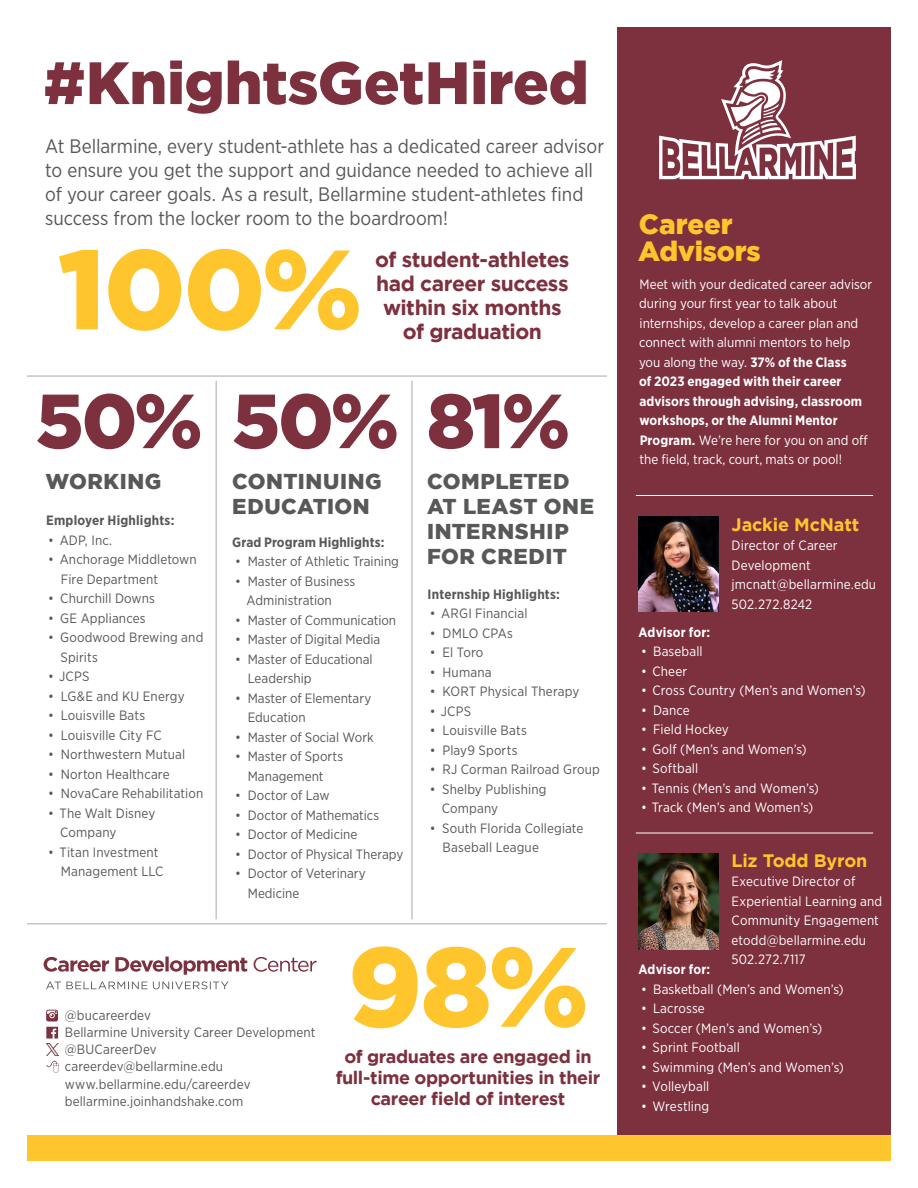
<style>
.page{position:relative;width:918px;height:1188px;background:#fff}
.page>*{position:absolute;margin:0;border:0;box-sizing:border-box;transform-origin:0 0}
.t1{font:900 112.5px "Gotham";color:#ffc52d}
.t2{font:900 76.5px "Gotham";color:#7d303e}
.t3{font:900 27.75px "Gotham";letter-spacing:-.01em;color:#ffc52d}
.t4{font:900 21.45px/24.8px "Gotham";letter-spacing:.025em;color:#57585a}
.t5{font:700 21px "Gotham";letter-spacing:-.025em;color:#7d303e}
.t6{font:19.5px/24px "Gotham Narrow";letter-spacing:-.005em;color:#57585a}
.t7{font:700 18px/21px "Gotham";letter-spacing:-.025em;color:#7d303e;text-align:center}
.t8{font:700 18px "Gotham";letter-spacing:-.01em;color:#ffc52d}
.t9{font:13.5px/19.5px "Gotham Narrow";letter-spacing:.005em;color:#57585a}
.t10{font:13.5px/19.5px "Gotham Narrow";letter-spacing:.005em;color:#fff}
.t11{font:700 13.5px "Gotham Narrow";letter-spacing:.01em;color:#57585a}
.t12{font:700 13.5px "Gotham Narrow";letter-spacing:.01em;color:#fff}
.s1{font-weight:700}
</style>
<div class="page">
<div style="left:618px;top:27px;width:273px;height:1109px;background:#7d303e"></div>
<div style="left:27px;top:1136px;width:864px;height:25px;background:#ffc52d"></div>
<img style="left:639px;top:516px;width:80px;height:96px">
<img style="left:639px;top:854px;width:80px;height:95px">
<hr style="left:636px;top:833px;width:237px;height:1px;background:#fff">
<hr style="left:636px;top:495px;width:237px;height:1px;background:#fff">
<svg style="left:46px;top:1010px;width:12px;height:11px"></svg>
<svg style="left:46px;top:981px;width:183px;height:8px"></svg>
<svg style="left:44px;top:957px;width:273px;height:18px"></svg>
<svg style="left:45px;top:61px;width:541px;height:53px"></svg>
<svg style="left:659px;top:60px;width:197px;height:119px"></svg>
<hr style="left:216px;top:381px;width:1px;height:538px;background:#a8a9ad">
<hr style="left:27px;top:924px;width:580px;height:1px;background:#a8a9ad">
<hr style="left:27px;top:376px;width:580px;height:1px;background:#a8a9ad">
<hr style="left:412px;top:381px;width:1px;height:538px;background:#a8a9ad">
<svg style="left:46px;top:1027px;width:13px;height:46px"></svg>
<p class="t6" style="left:45px;top:134px;width:560px">At Bellarmine, every student-athlete has a dedicated career advisor to ensure you get the support and guidance needed to achieve all of your career goals. As a result, Bellarmine student-athletes find success from the locker room to the boardroom!</p>
<p class="t1" style="left:58px;top:224px;width:306px">100%</p>
<p class="t5" style="left:375px;top:247px;width:196px">of student-athletes</p>
<p class="t5" style="left:376px;top:271px;width:194px">had career success</p>
<p class="t5" style="left:383px;top:295px;width:180px">within six months</p>
<p class="t5" style="left:403px;top:319px;width:141px">of graduation</p>
<p class="t2" style="left:36px;top:377px;width:536px">50% 50% 81%</p>
<p class="t4" style="left:45px;top:469px;width:118px">WORKING</p>
<p class="t11" style="left:46px;top:512px;width:130px">Employer Highlights:</p>
<p class="t9" style="left:48px;top:530px;width:65px">• ADP, Inc.</p>
<p class="t9" style="left:61px;top:549px;width:137px;text-indent:-13px">• Anchorage Middletown<br>Fire Department</p>
<p class="t9" style="left:48px;top:588px;width:108px">• Churchill Downs</p>
<p class="t9" style="left:48px;top:608px;width:99px">• GE Appliances</p>
<p class="t9" style="left:61px;top:627px;width:144px;text-indent:-12px">• Goodwood Brewing and<br>Spirits</p>
<p class="t9" style="left:48px;top:666px;width:43px">• JCPS</p>
<p class="t9" style="left:48px;top:686px;width:138px">• LG&amp;E and KU Energy</p>
<p class="t9" style="left:48px;top:705px;width:98px">• Louisville Bats</p>
<p class="t9" style="left:48px;top:725px;width:115px">• Louisville City FC</p>
<p class="t9" style="left:48px;top:744px;width:138px">• Northwestern Mutual</p>
<p class="t9" style="left:48px;top:764px;width:123px">• Norton Healthcare</p>
<p class="t9" style="left:48px;top:783px;width:157px">• NovaCare Rehabilitation</p>
<p class="t9" style="left:60px;top:803px;width:97px;text-indent:-12px">• The Walt Disney<br>Company</p>
<p class="t9" style="left:61px;top:842px;width:104px;text-indent:-13px">• Titan Investment<br>Management LLC</p>
<p class="t4" style="left:232px;top:469px;width:151px">CONTINUING<br>EDUCATION</p>
<p class="t11" style="left:232px;top:533px;width:154px">Grad Program Highlights:</p>
<p class="t9" style="left:235px;top:552px;width:165px">• Master of Athletic Training</p>
<p class="t9" style="left:247px;top:571px;width:110px;text-indent:-11px">• Master of Business<br>Administration</p>
<p class="t9" style="left:235px;top:610px;width:163px">• Master of Communication</p>
<p class="t9" style="left:235px;top:630px;width:147px">• Master of Digital Media</p>
<p class="t9" style="left:248px;top:649px;width:127px;text-indent:-13px">• Master of Educational<br>Leadership</p>
<p class="t9" style="left:248px;top:688px;width:125px;text-indent:-13px">• Master of Elementary<br>Education</p>
<p class="t9" style="left:235px;top:727px;width:140px">• Master of Social Work</p>
<p class="t9" style="left:235px;top:747px;width:110px;text-align:center">• Master of Sports<br>Management</p>
<p class="t9" style="left:235px;top:786px;width:96px">• Doctor of Law</p>
<p class="t9" style="left:235px;top:805px;width:146px">• Doctor of Mathematics</p>
<p class="t9" style="left:235px;top:825px;width:124px">• Doctor of Medicine</p>
<p class="t9" style="left:235px;top:844px;width:170px">• Doctor of Physical Therapy</p>
<p class="t9" style="left:248px;top:864px;width:119px;text-indent:-13px">• Doctor of Veterinary<br>Medicine</p>
<p class="t4" style="left:427px;top:469px;width:169px">COMPLETED<br>AT LEAST ONE<br>INTERNSHIP</p>
<p class="t4" style="left:427px;top:543px;width:141px">FOR CREDIT</p>
<p class="t11" style="left:428px;top:585px;width:134px">Internship Highlights:</p>
<p class="t9" style="left:430px;top:604px;width:99px">• ARGI Financial</p>
<p class="t9" style="left:430px;top:623px;width:85px">• DMLO CPAs</p>
<p class="t9" style="left:430px;top:643px;width:55px">• El Toro</p>
<p class="t9" style="left:430px;top:662px;width:63px">• Humana</p>
<p class="t9" style="left:430px;top:682px;width:151px">• KORT Physical Therapy</p>
<p class="t9" style="left:430px;top:701px;width:43px">• JCPS</p>
<p class="t9" style="left:430px;top:721px;width:98px">• Louisville Bats</p>
<p class="t9" style="left:430px;top:740px;width:89px">• Play9 Sports</p>
<p class="t9" style="left:430px;top:760px;width:171px">• RJ Corman Railroad Group</p>
<p class="t9" style="left:442px;top:779px;width:106px;text-indent:-12px">• Shelby Publishing<br>Company</p>
<p class="t9" style="left:443px;top:818px;width:142px;text-indent:-13px">• South Florida Collegiate<br>Baseball League</p>
<p class="t9" style="left:65px;top:1005px;width:88px">@bucareerdev</p>
<p class="t9" style="left:65px;top:1022px;width:252px">Bellarmine University Career Development</p>
<p class="t9" style="left:65px;top:1039px;width:94px">@BUCareerDev</p>
<p class="t9" style="left:65px;top:1057px;width:160px">careerdev@bellarmine.edu</p>
<p class="t9" style="left:65px;top:1074px;width:187px">www.bellarmine.edu/careerdev</p>
<p class="t9" style="left:65px;top:1091px;width:180px">bellarmine.joinhandshake.com</p>
<p class="t1" style="left:348px;top:922px;width:243px">98%</p>
<p class="t7" style="left:344px;top:1045px;width:249px">of graduates are engaged in</p>
<p class="t7" style="left:336px;top:1066px;width:266px">full-time opportunities in their career field of interest</p>
<p class="t3" style="left:639px;top:208px;width:95px">Career</p>
<p class="t3" style="left:638px;top:235px;width:124px">Advisors</p>
<p class="t10" style="left:639px;top:274px;width:235px">Meet with your dedicated career advisor during your first year to talk about internships, develop a career plan and connect with alumni mentors to help you along the way. <span class="s1">37% of the Class<br>of 2023 engaged with their career advisors through advising, classroom workshops, or the Alumni Mentor Program.</span> We’re here for you on and off the field, track, court, mats or pool!</p>
<p class="t8" style="left:732px;top:514px;width:129px">Jackie McNatt</p>
<p class="t10" style="left:732px;top:536px;width:107px">Director of Career<br>Development</p>
<p class="t10" style="left:732px;top:575px;width:146px">jmcnatt@bellarmine.edu</p>
<p class="t10" style="left:732px;top:594px;width:82px">502.272.8242</p>
<p class="t12" style="left:639px;top:623px;width:73px">Advisor for:</p>
<p class="t10" style="left:641px;top:641px;width:63px">• Baseball</p>
<p class="t10" style="left:641px;top:661px;width:48px">• Cheer</p>
<p class="t10" style="left:641px;top:680px;width:226px">• Cross Country (Men’s and Women’s)</p>
<p class="t10" style="left:641px;top:700px;width:50px">• Dance</p>
<p class="t10" style="left:641px;top:719px;width:89px">• Field Hockey</p>
<p class="t10" style="left:641px;top:739px;width:167px">• Golf (Men’s and Women’s)</p>
<p class="t10" style="left:641px;top:758px;width:59px">• Softball</p>
<p class="t10" style="left:641px;top:778px;width:179px">• Tennis (Men’s and Women’s)</p>
<p class="t10" style="left:641px;top:797px;width:174px">• Track (Men’s and Women’s)</p>
<p class="t8" style="left:732px;top:850px;width:137px">Liz Todd Byron</p>
<p class="t10" style="left:732px;top:872px;width:152px">Executive Director of<br>Experiential Learning and<br>Community Engagement etodd@bellarmine.edu<br>502.272.7117</p>
<p class="t12" style="left:639px;top:961px;width:73px">Advisor for:</p>
<p class="t10" style="left:641px;top:979px;width:204px">• Basketball (Men’s and Women’s)</p>
<p class="t10" style="left:641px;top:998px;width:65px">• Lacrosse</p>
<p class="t10" style="left:641px;top:1018px;width:183px">• Soccer (Men’s and Women’s)</p>
<p class="t10" style="left:641px;top:1037px;width:100px">• Sprint Football</p>
<p class="t10" style="left:641px;top:1057px;width:204px">• Swimming (Men’s and Women’s)</p>
<p class="t10" style="left:641px;top:1076px;width:70px">• Volleyball</p>
<p class="t10" style="left:641px;top:1096px;width:69px">• Wrestling</p>
</div>
